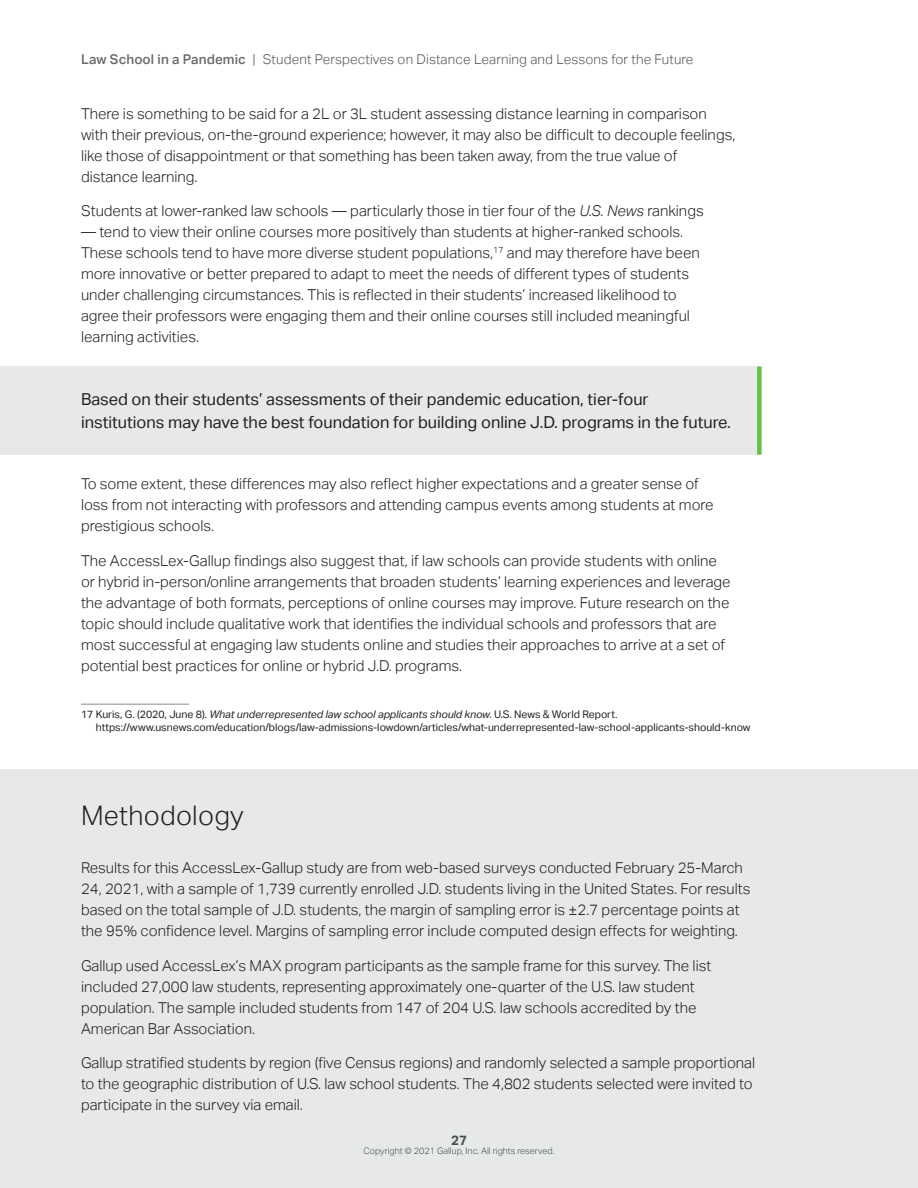
<style>
.page{position:relative;width:918px;height:1188px;background:#fff}
.page>*{position:absolute;margin:0;border:0;box-sizing:border-box;transform-origin:0 0}
.page_header{font:300 27px "Aktiv Grotesk";letter-spacing:.01em;color:#212121}
.body_shaded_light{font:16.5px/22.5px "Aktiv Grotesk";color:#212121}
.body{font:300 15px/21px "Aktiv Grotesk";color:#212121}
.t1{font:300 13.5px "Aktiv Grotesk";letter-spacing:.01em;color:#535759}
.t2{font:700 13.5px "Aktiv Grotesk";color:#535759}
.footnote{font:10.5px/13.5px "Aktiv Grotesk";color:#212121}
.t3{font:300 9px "Aktiv Grotesk";color:#535759}
.s1{font-weight:500;color:#676a6c}
.s2{font-style:italic}
</style>
<div class="page">
<div style="left:0;top:770px;width:918px;height:418px;background:#e7e9e9"></div>
<div style="left:0;top:366px;width:759px;height:89px;background:#e7e9e9"></div>
<div style="left:757px;top:366px;width:5px;height:89px;background:#6abf4a"></div>
<hr style="left:81px;top:704px;width:108px;height:1px;background:#888b8c">
<p class="t1" style="left:81px;top:51px;width:614px"><span class="s1">Law School in a Pandemic</span> | Student Perspectives on Distance Learning and Lessons for the Future</p>
<p class="body" style="left:81px;top:103px;width:656px">There is something to be said for a 2L or 3L student assessing distance learning in comparison with their previous, on-the-ground experience; however, it may also be difficult to decouple feelings, like those of disappointment or that something has been taken away, from the true value of distance learning.</p>
<p class="body" style="left:81px;top:201px;width:624px">Students at lower-ranked law schools — particularly those in tier four of the <span class="s2">U.S. News</span> rankings</p>
<p class="body" style="left:81px;top:222px;width:620px">— tend to view their online courses more positively than students at higher-ranked schools.<br>These schools tend to have more diverse student populations,<sup>17</sup> and may therefore have been more innovative or better prepared to adapt to meet the needs of different types of students under challenging circumstances. This is reflected in their students’ increased likelihood to agree their professors were engaging them and their online courses still included meaningful learning activities.</p>
<p class="body_shaded_light" style="left:81px;top:388px;width:651px">Based on their students’ assessments of their pandemic education, tier-four institutions may have the best foundation for building online J.D. programs in the future.</p>
<p class="body" style="left:81px;top:474px;width:634px">To some extent, these differences may also reflect higher expectations and a greater sense of loss from not interacting with professors and attending campus events among students at more prestigious schools.</p>
<p class="body" style="left:81px;top:550px;width:651px">The AccessLex-Gallup findings also suggest that, if law schools can provide students with online or hybrid in-person/online arrangements that broaden students’ learning experiences and leverage the advantage of both formats, perceptions of online courses may improve. Future research on the topic should include qualitative work that identifies the individual schools and professors that are most successful at engaging law students online and studies their approaches to arrive at a set of potential best practices for online or hybrid J.D. programs.</p>
<p class="footnote" style="left:96px;top:707px;width:656px;text-indent:-15px">17 Kuris, G. (2020, June 8). <span class="s2">What underrepresented law school applicants should know.</span> U.S. News &amp; World Report. https://www.usnews.com/education/blogs/law-admissions-lowdown/articles/what-underrepresented-law-school-applicants-should-know</p>
<h3 class="page_header" style="left:81px;top:800px;width:164px">Methodology</h3>
<p class="body" style="left:81px;top:858px;width:671px">Results for this AccessLex-Gallup study are from web-based surveys conducted February 25-March 24, 2021, with a sample of 1,739 currently enrolled J.D. students living in the United States. For results based on the total sample of J.D. students, the margin of sampling error is ±2.7 percentage points at the 95% confidence level. Margins of sampling error include computed design effects for weighting.</p>
<p class="body" style="left:81px;top:955px;width:632px">Gallup used AccessLex’s MAX program participants as the sample frame for this survey. The list included 27,000 law students, representing approximately one-quarter of the U.S. law student population. The sample included students from 147 of 204 U.S. law schools accredited by the American Bar Association.</p>
<p class="body" style="left:81px;top:1053px;width:676px">Gallup stratified students by region (five Census regions) and randomly selected a sample proportional to the geographic distribution of U.S. law school students. The 4,802 students selected were invited to participate in the survey via email.</p>
<p class="t3" style="left:363px;top:1146px;width:193px">Copyright © 2021 Gallup, Inc. All rights reserved.</p>
<p class="t2" style="left:451px;top:1132px;width:17px">27</p>
</div>
